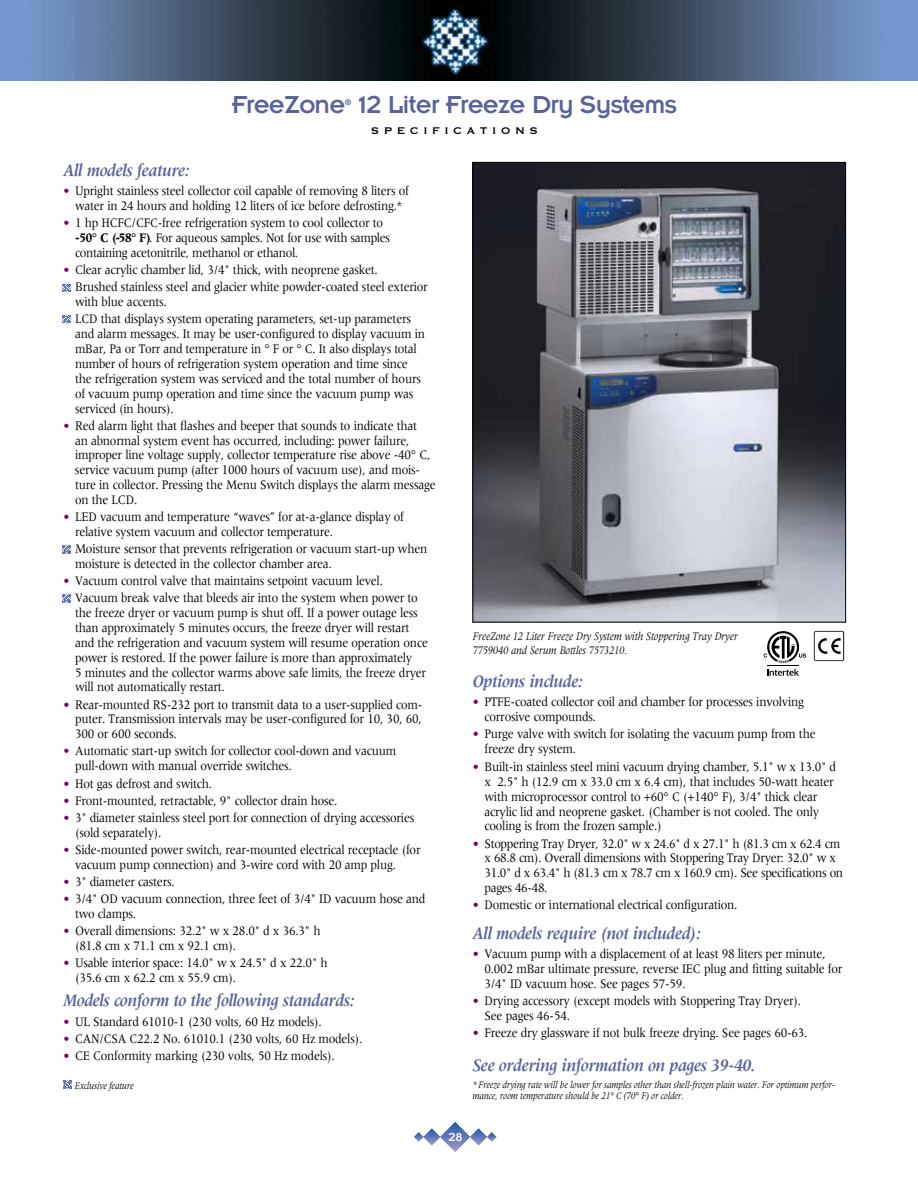
<style>
.page{position:relative;width:918px;height:1188px;background:#fff}
.page>*{position:absolute;margin:0;border:0;box-sizing:border-box;transform-origin:0 0}
.t1{font:27px "Insignia";letter-spacing:-.03em;color:#58629b}
.t2{font:italic 700 18px "Meridien";letter-spacing:-.02em;color:#58629b;scale:.88 1}
.t3{font:13.5px/14.9px "Meridien";letter-spacing:-.02em;color:#000;scale:.88 1}
.t4{font:12.75px "Copperplate Thirty One BC";letter-spacing:.35em;color:#000}
.t5{font:12.75px "Insignia";color:#fff}
.t6{font:italic 12px/14.2px "Meridien";letter-spacing:-.015em;color:#000;scale:.88 1}
.t7{font:italic 10.5px/10.5px "Meridien";letter-spacing:-.02em;color:#000;scale:.88 1}
.t8{font:9px "Insignia";color:#58629b}
.s1{color:#7f005f}
.s2{font-weight:700}
</style>
<div class="page">
<img style="left:0;top:0;width:918px;height:81px">
<svg style="left:414px;top:1122px;width:83px;height:30px"></svg>
<img style="left:474px;top:164px;width:370px;height:456px">
<svg style="left:61px;top:282px;width:11px;height:11px"></svg>
<svg style="left:61px;top:314px;width:11px;height:11px"></svg>
<svg style="left:61px;top:544px;width:11px;height:11px"></svg>
<svg style="left:61px;top:593px;width:11px;height:11px"></svg>
<svg style="left:62px;top:1079px;width:11px;height:11px"></svg>
<div style="left:814px;top:631px;width:30px;height:30px;border:1px solid #000;border-radius:2px"></div>
<svg style="left:814px;top:631px;width:29px;height:30px"></svg>
<svg style="left:767px;top:669px;width:32px;height:7px"></svg>
<hr style="left:767px;top:665px;width:32px;height:1px;background:#000">
<svg style="left:764px;top:631px;width:42px;height:32px"></svg>
<h1 class="t1" style="left:232px;top:90px;width:115px">FreeZone</h1>
<p class="t8" style="left:345px;top:98px;width:9px">®</p>
<h1 class="t1" style="left:359px;top:90px;width:320px">12 Liter Freeze Dry Systems</h1>
<p class="t4" style="left:371px;top:124px;width:169px">SPECIFICATIONS</p>
<h2 class="t2" style="left:63px;top:160px;width:145px">All models feature:</h2>
<p class="t3" style="left:63px;top:184px;width:395px;text-align:center"><span class="s1">•</span> Upright stainless steel collector coil capable of removing 8 liters of water in 24 hours and holding 12 liters of ice before defrosting.*</p>
<p class="t3" style="left:75px;top:216px;width:360px;text-indent:-12px"><span class="s1">•</span> 1 hp HCFC/CFC-free refrigeration system to cool collector to <span class="s2">-50° C (-58° F)</span>. For aqueous samples. Not for use with samples containing acetonitrile, methanol or ethanol.</p>
<p class="t3" style="left:63px;top:262px;width:359px"><span class="s1">•</span> Clear acrylic chamber lid, 3/4" thick, with neoprene gasket.</p>
<p class="t3" style="left:75px;top:280px;width:402px;text-indent:-12px"><span class="s1">•</span> Brushed stainless steel and glacier white powder-coated steel exterior with blue accents.</p>
<p class="t3" style="left:75px;top:312px;width:399px;text-indent:-12px"><span class="s1">•</span> LCD that displays system operating parameters, set-up parameters and alarm messages. It may be user-configured to display vacuum in mBar, Pa or Torr and temperature in ° F or ° C. It also displays total number of hours of refrigeration system operation and time since the refrigeration system was serviced and the total number of hours of vacuum pump operation and time since the vacuum pump was serviced (in hours).</p>
<p class="t3" style="left:75px;top:418px;width:411px;text-indent:-12px"><span class="s1">•</span> Red alarm light that flashes and beeper that sounds to indicate that<br>an abnormal system event has occurred, including: power failure, improper line voltage supply, collector temperature rise above -40° C, service vacuum pump (after 1000 hours of vacuum use), and mois&shy;ture in collector. Pressing the Menu Switch displays the alarm message on the LCD.</p>
<p class="t3" style="left:75px;top:509px;width:375px;text-indent:-12px"><span class="s1">•</span> LED vacuum and temperature “waves” for at-a-glance display of relative system vacuum and collector temperature.</p>
<p class="t3" style="left:75px;top:541px;width:402px;text-indent:-12px"><span class="s1">•</span> Moisture sensor that prevents refrigeration or vacuum start-up when moisture is detected in the collector chamber area.</p>
<p class="t3" style="left:63px;top:573px;width:365px"><span class="s1">•</span> Vacuum control valve that maintains setpoint vacuum level.</p>
<p class="t3" style="left:75px;top:591px;width:403px;text-indent:-12px"><span class="s1">•</span> Vacuum break valve that bleeds air into the system when power to the freeze dryer or vacuum pump is shut off. If a power outage less than approximately 5 minutes occurs, the freeze dryer will restart and the refrigeration and vacuum system will resume operation once power is restored. If the power failure is more than approximately<br>5 minutes and the collector warms above safe limits, the freeze dryer will not automatically restart.</p>
<p class="t3" style="left:75px;top:697px;width:396px;text-align:justify;text-indent:-12px"><span class="s1">•</span> Rear-mounted RS-232 port to transmit data to a user-supplied com&shy;puter. Transmission intervals may be user-configured for 10, 30, 60, 300 or 600 seconds.</p>
<p class="t3" style="left:75px;top:744px;width:367px;text-indent:-12px"><span class="s1">•</span> Automatic start-up switch for collector cool-down and vacuum pull-down with manual override switches.</p>
<p class="t3" style="left:63px;top:776px;width:171px"><span class="s1">•</span> Hot gas defrost and switch.</p>
<p class="t3" style="left:63px;top:793px;width:314px"><span class="s1">•</span> Front-mounted, retractable, 9" collector drain hose.</p>
<p class="t3" style="left:75px;top:810px;width:387px;text-indent:-12px"><span class="s1">•</span> 3" diameter stainless steel port for connection of drying accessories (sold separately).</p>
<p class="t3" style="left:75px;top:842px;width:394px;text-indent:-12px"><span class="s1">•</span> Side-mounted power switch, rear-mounted electrical receptacle (for vacuum pump connection) and 3-wire cord with 20 amp plug.</p>
<p class="t3" style="left:63px;top:874px;width:129px"><span class="s1">•</span> 3" diameter casters.</p>
<p class="t3" style="left:75px;top:891px;width:400px;text-indent:-12px"><span class="s1">•</span> 3/4" OD vacuum connection, three feet of 3/4" ID vacuum hose and two clamps.</p>
<p class="t3" style="left:75px;top:923px;width:281px;text-indent:-12px"><span class="s1">•</span> Overall dimensions: 32.2" w x 28.0" d x 36.3" h (81.8 cm x 71.1 cm x 92.1 cm).</p>
<p class="t3" style="left:75px;top:955px;width:289px;text-indent:-12px"><span class="s1">•</span> Usable interior space: 14.0" w x 24.5" d x 22.0" h (35.6 cm x 62.2 cm x 55.9 cm).</p>
<h2 class="t2" style="left:63px;top:991px;width:332px">Models conform to the following standards:</h2>
<p class="t3" style="left:63px;top:1014px;width:296px"><span class="s1">•</span> UL Standard 61010-1 (230 volts, 60 Hz models).</p>
<p class="t3" style="left:63px;top:1031px;width:342px"><span class="s1">•</span> CAN/CSA C22.2 No. 61010.1 (230 volts, 60 Hz models).</p>
<p class="t3" style="left:63px;top:1048px;width:310px"><span class="s1">•</span> CE Conformity marking (230 volts, 50 Hz models).</p>
<p class="t6" style="left:472px;top:629px;width:303px">FreeZone 12 Liter Freeze Dry System with Stoppering Tray Dryer<br>7759040 and Serum Bottles 7573210.</p>
<h2 class="t2" style="left:472px;top:671px;width:127px">Options include:</h2>
<p class="t3" style="left:485px;top:695px;width:365px;text-indent:-12px"><span class="s1">•</span> PTFE-coated collector coil and chamber for processes involving corrosive compounds.</p>
<p class="t3" style="left:485px;top:727px;width:378px;text-indent:-12px"><span class="s1">•</span> Purge valve with switch for isolating the vacuum pump from the freeze dry system.</p>
<p class="t3" style="left:485px;top:759px;width:401px;text-indent:-12px"><span class="s1">•</span> Built-in stainless steel mini vacuum drying chamber, 5.1" w x 13.0" d x 2.5" h (12.9 cm x 33.0 cm x 6.4 cm), that includes 50-watt heater with microprocessor control to +60° C (+140° F), 3/4" thick clear acrylic lid and neoprene gasket. (Chamber is not cooled. The only cooling is from the frozen sample.)</p>
<p class="t3" style="left:485px;top:836px;width:409px;text-indent:-12px"><span class="s1">•</span> Stoppering Tray Dryer, 32.0" w x 24.6" d x 27.1" h (81.3 cm x 62.4 cm x 68.8 cm). Overall dimensions with Stoppering Tray Dryer: 32.0" w x 31.0" d x 63.4" h (81.3 cm x 78.7 cm x 160.9 cm). See specifications on pages 46-48.</p>
<p class="t3" style="left:472px;top:898px;width:303px"><span class="s1">•</span> Domestic or international electrical configuration.</p>
<h2 class="t2" style="left:472px;top:923px;width:261px">All models require (not included):</h2>
<p class="t3" style="left:485px;top:946px;width:408px;text-indent:-12px"><span class="s1">•</span> Vacuum pump with a displacement of at least 98 liters per minute,<br>0.002 mBar ultimate pressure, reverse IEC plug and fitting suitable for<br>3/4" ID vacuum hose. See pages 57-59.</p>
<p class="t3" style="left:485px;top:993px;width:361px;text-indent:-12px"><span class="s1">•</span> Drying accessory (except models with Stoppering Tray Dryer).<br>See pages 46-54.</p>
<p class="t3" style="left:472px;top:1025px;width:382px"><span class="s1">•</span> Freeze dry glassware if not bulk freeze drying. See pages 60-63.</p>
<h2 class="t2" style="left:472px;top:1055px;width:323px">See ordering information on pages 39-40.</h2>
<p class="t7" style="left:75px;top:1080px;width:69px">Exclusive feature</p>
<p class="t7" style="left:472px;top:1080px;width:413px">*Freeze drying rate will be lower for samples other than shell-frozen plain water. For optimum perfor&shy;mance, room temperature should be 21° C (70° F) or colder.</p>
<p class="t5" style="left:449px;top:1130px;width:16px">28</p>
</div>
